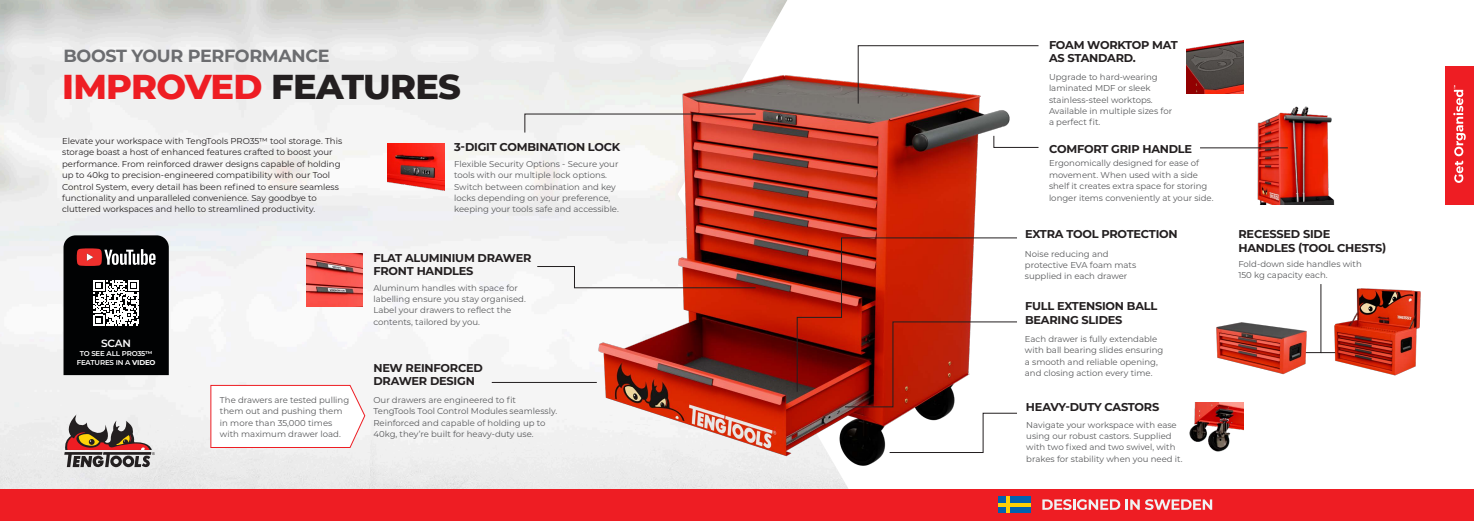
<style>
.page{position:relative;width:1474px;height:521px;background:#fff}
.page>*{position:absolute;margin:0;border:0;box-sizing:border-box;transform-origin:0 0}
.t1{font:800 35.18px "Montserrat";letter-spacing:-.02em;color:#ee1d23}
.t2{font:700 17.59px "Montserrat";letter-spacing:-.02em;color:#6c6d70}
.t3{font:700 11.38px/13.7px "Montserrat";letter-spacing:-.02em;color:#231f20}
.t4{font:600 10.5px "Montserrat";color:#fff}
.t5{font:8.58px/11.4px "Montserrat";color:#57585a}
.t6{font:8.58px/11.4px "Montserrat";color:#231f20}
.t7{font:600 7.09px/9.1px "Montserrat";letter-spacing:-.02em;color:#fff;text-align:center}
.t8{font:3.85px "Arial";color:#231f20}
.s1{color:#231f20}
.s2{font-weight:700}
</style>
<div class="page">
<img style="left:0;top:0;width:867px;height:490px">
<div style="left:1444px;top:66px;width:29px;height:139px;background:#ee1d23"></div>
<svg style="left:1453px;top:85px;width:12px;height:98px"></svg>
<img style="left:580px;top:38px;width:437px;height:445px">
<img style="left:1319px;top:286px;width:102px;height:90px">
<img style="left:1216px;top:322px;width:96px;height:53px">
<svg style="left:524px;top:114px;width:232px;height:19px"></svg>
<svg style="left:537px;top:266px;width:219px;height:22px"></svg>
<hr style="left:492px;top:382px;width:105px;height:1px;background:#231f20">
<svg style="left:889px;top:413px;width:128px;height:40px"></svg>
<svg style="left:844px;top:392px;width:173px;height:15px"></svg>
<svg style="left:796px;top:237px;width:221px;height:155px"></svg>
<svg style="left:993px;top:135px;width:45px;height:13px"></svg>
<svg style="left:857px;top:45px;width:181px;height:59px"></svg>
<img style="left:306px;top:254px;width:56px;height:52px">
<img style="left:388px;top:143px;width:56px;height:53px">
<img style="left:1186px;top:41px;width:57px;height:52px">
<img style="left:1189px;top:403px;width:54px;height:49px">
<img style="left:1246px;top:106px;width:89px;height:98px">
<hr style="left:1199px;top:148px;width:88px;height:1px;background:#231f20">
<svg style="left:64px;top:414px;width:88px;height:53px"></svg>
<div style="left:0;top:490px;width:1473px;height:31px;background:#ee1d23"></div>
<div style="left:998px;top:497px;width:33px;height:16px;background:#0162b0"></div>
<hr style="left:1006px;top:497px;width:4px;height:16px;background:#fed105">
<hr style="left:998px;top:503px;width:33px;height:3px;background:#fed105">
<svg style="left:1042px;top:499px;width:170px;height:11px"></svg>
<svg style="left:211px;top:385px;width:154px;height:63px"></svg>
<svg style="left:63px;top:235px;width:106px;height:140px;background:#292526"></svg>
<p class="t3" style="left:1049px;top:37px;width:130px">FOAM WORKTOP MAT<br>AS STANDARD.</p>
<p class="t5" style="left:1049px;top:71px;width:125px">Upgrade to hard-wearing laminated MDF or sleek stainless-steel worktops.<br>Available in multiple sizes for a perfect fit.</p>
<p class="t2" style="left:63px;top:43px;width:268px">BOOST YOUR PERFORMANCE</p>
<p class="t1" style="left:62px;top:61px;width:400px">IMPROVED <span class="s1">FEATURES</span></p>
<p class="t6" style="left:62px;top:135px;width:281px">Elevate your workspace with TengTools PRO35™ tool storage. This storage boast a host of enhanced features crafted to boost your performance. From reinforced drawer designs capable of holding up to 40kg to precision-engineered compatibility with our Tool Control System, every detail has been refined to ensure seamless functionality and unparalleled convenience. Say goodbye to cluttered workspaces and hello to streamlined productivity.</p>
<p class="t3" style="left:1049px;top:141px;width:144px">COMFORT GRIP HANDLE</p>
<p class="t3" style="left:454px;top:140px;width:168px">3-DIGIT COMBINATION LOCK</p>
<p class="t5" style="left:454px;top:158px;width:166px">Flexible Security Options - Secure your tools with our multiple lock options.<br>Switch between combination and key locks depending on your preference, keeping your tools safe and accessible.</p>
<p class="t5" style="left:1049px;top:157px;width:166px">Ergonomically designed for ease of movement. When used with a side shelf it creates extra space for storing longer items conveniently at your side.</p>
<p class="t4" style="left:101px;top:336px;width:31px">SCAN</p>
<p class="t7" style="left:77px;top:349px;width:80px">TO SEE ALL PRO35™<br>FEATURES IN A <span class="s2">VIDEO</span></p>
<p class="t8" style="left:152px;top:451px;width:4px">®</p>
<p class="t5" style="left:220px;top:394px;width:131px">The drawers are tested pulling them out and pushing them in more than 35,000 times with maximum drawer load.</p>
<p class="t3" style="left:373px;top:250px;width:160px">FLAT ALUMINIUM DRAWER<br>FRONT HANDLES</p>
<p class="t5" style="left:373px;top:282px;width:154px">Aluminum handles with space for labelling ensure you stay organised.<br>Label your drawers to reflect the contents, tailored by you.</p>
<p class="t3" style="left:373px;top:360px;width:111px">NEW REINFORCED<br>DRAWER DESIGN</p>
<p class="t5" style="left:373px;top:394px;width:185px">Our drawers are engineered to fit TengTools Tool Control Modules seamlessly.<br>Reinforced and capable of holding up to 40kg, they’re built for heavy-duty use.</p>
<p class="t3" style="left:1025px;top:227px;width:154px">EXTRA TOOL PROTECTION</p>
<p class="t5" style="left:1024px;top:248px;width:113px">Noise reducing and protective EVA foam mats supplied in each drawer</p>
<p class="t3" style="left:1025px;top:299px;width:134px">FULL EXTENSION BALL<br>BEARING SLIDES</p>
<p class="t5" style="left:1024px;top:333px;width:140px">Each drawer is fully extendable with ball bearing slides ensuring a smooth and reliable opening, and closing action every time.</p>
<p class="t3" style="left:1026px;top:399px;width:135px">HEAVY-DUTY CASTORS</p>
<p class="t5" style="left:1026px;top:419px;width:158px">Navigate your workspace with ease using our robust castors. Supplied with two fixed and two swivel, with brakes for stability when you need it.</p>
<p class="t3" style="left:1238px;top:227px;width:149px">RECESSED SIDE<br>HANDLES (TOOL CHESTS)</p>
<p class="t5" style="left:1238px;top:258px;width:125px">Fold-down side handles with<br>150 kg capacity each.</p>
</div>
